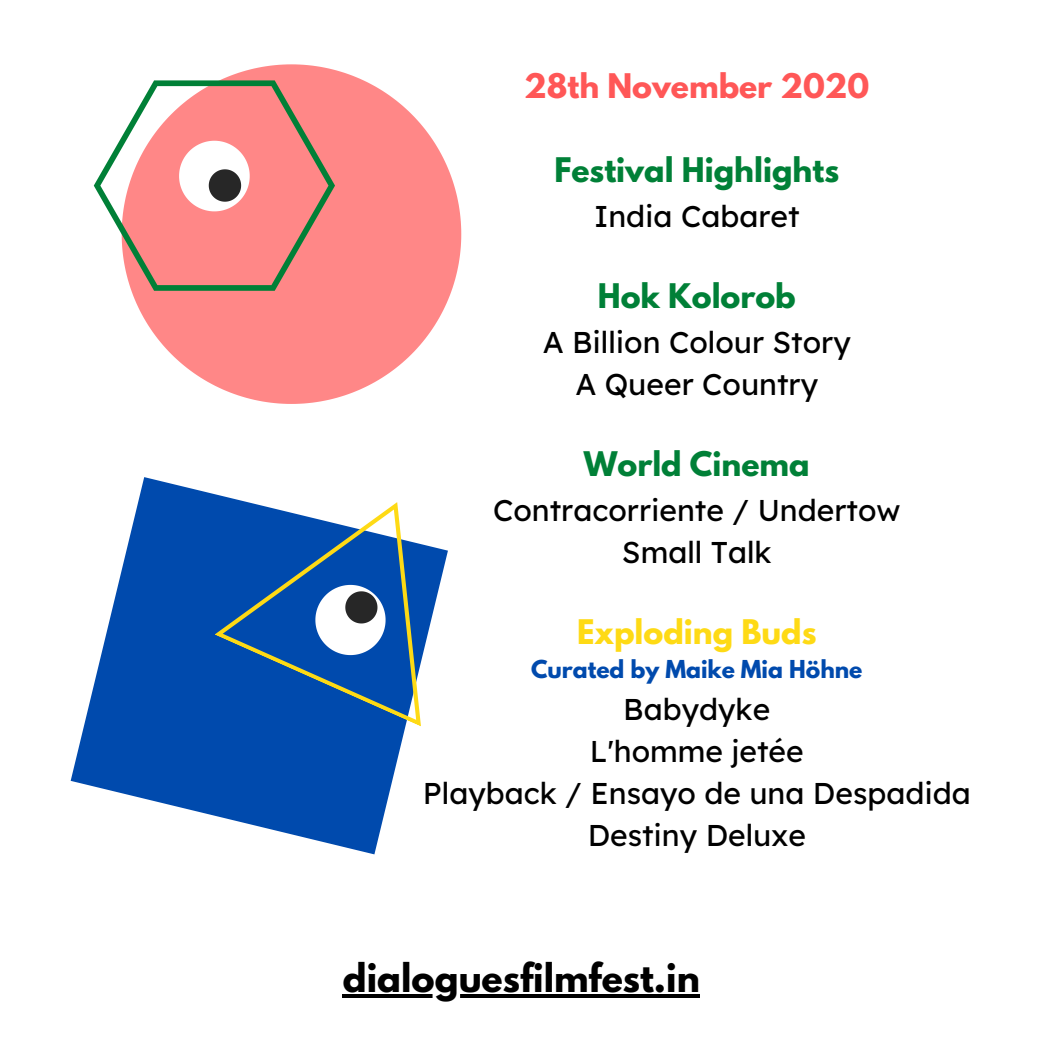
<style>
.page{position:relative;width:1042px;height:1042px;background:#fff}
.page>*{position:absolute;margin:0;border:0;box-sizing:border-box;transform-origin:0 0}
.t1{font:700 35px "League Spartan";color:#000}
.t2{font:30.01px/42px "Lexend Deca";color:#000;text-align:center}
.t3{font:700 30.01px "League Spartan";color:#008037}
.t4{font:700 30.01px "League Spartan";color:#ff5757}
.t5{font:700 30.01px "League Spartan";color:#feda15}
.t6{font:700 21.88px "League Spartan";color:#004aad}
</style>
<div class="page">
<svg style="left:131px;top:64px;width:330px;height:340px;fill:#ff8787"></svg>
<svg style="left:94px;top:80px;width:241px;height:211px;fill:#ff8787"></svg>
<svg style="left:179px;top:141px;width:71px;height:70px"></svg>
<svg style="left:71px;top:477px;width:350px;height:377px;fill:#004aad"></svg>
<svg style="left:214px;top:477px;width:234px;height:249px;fill:#004aad"></svg>
<svg style="left:315px;top:585px;width:70px;height:70px"></svg>
<hr style="left:343px;top:994px;width:357px;height:3px;background:#000">
<p class="t4" style="left:524px;top:71px;width:346px">28th November 2020</p>
<p class="t3" style="left:554px;top:155px;width:286px">Festival Highlights</p>
<p class="t2" style="left:594px;top:195px;width:207px">India Cabaret</p>
<p class="t3" style="left:598px;top:281px;width:199px">Hok Kolorob</p>
<p class="t2" style="left:542px;top:321px;width:309px">A Billion Colour Story<br>A Queer Country</p>
<p class="t3" style="left:584px;top:449px;width:227px">World Cinema</p>
<p class="t2" style="left:493px;top:489px;width:409px">Contracorriente / Undertow<br>Small Talk</p>
<p class="t5" style="left:577px;top:617px;width:241px">Exploding Buds</p>
<p class="t6" style="left:531px;top:658px;width:333px">Curated by Maike Mia Höhne</p>
<p class="t2" style="left:423px;top:687px;width:549px">Babydyke<br>L'homme jetée<br>Playback / Ensayo de una Despadida<br>Destiny Deluxe</p>
<p class="t1" style="left:343px;top:960px;width:358px">dialoguesfilmfest.in</p>
</div>
